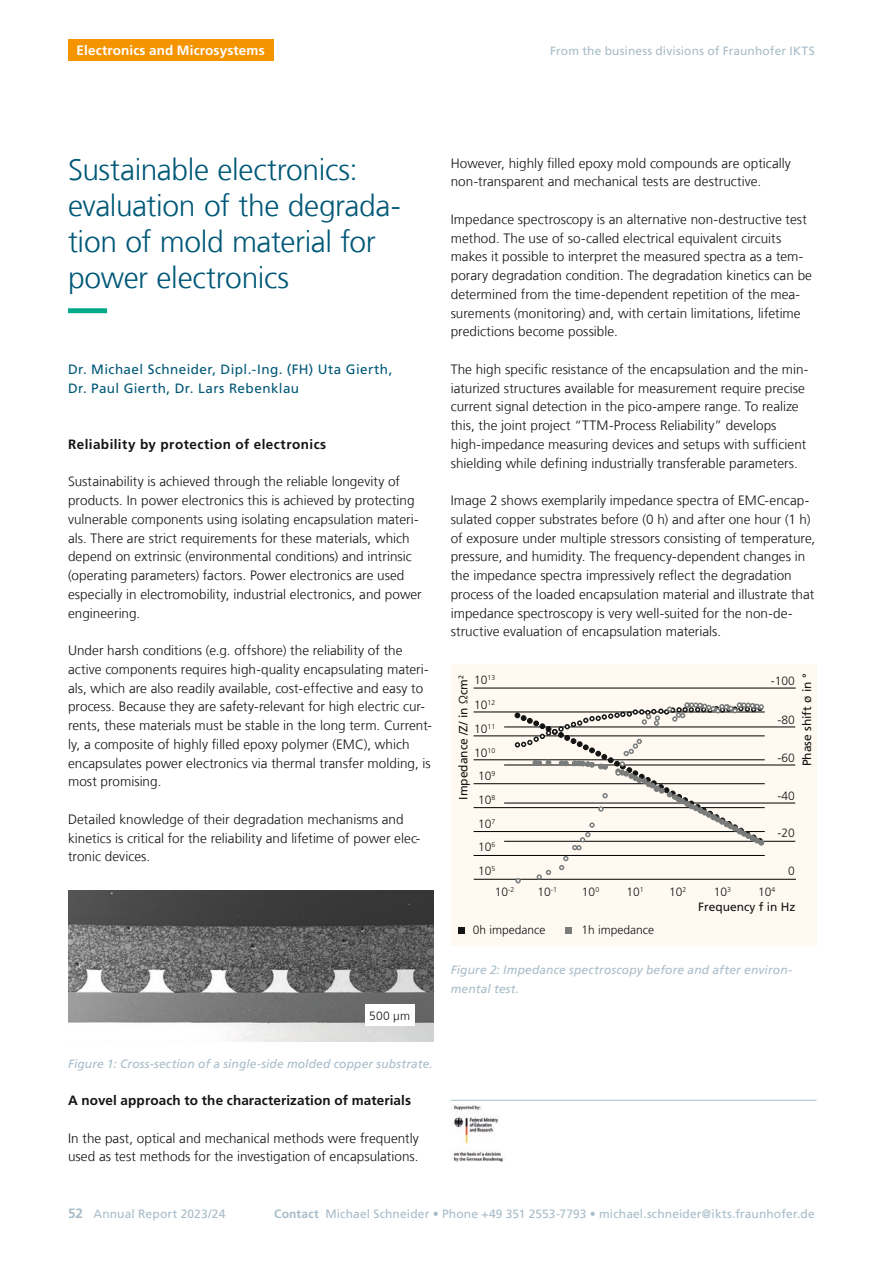
<style>
.page{position:relative;width:893px;height:1263px;background:#fff}
.page>*{position:absolute;margin:0;border:0;box-sizing:border-box;transform-origin:0 0}
.t1{font:300 30px/36px "Frutiger LT Com";letter-spacing:-.01em;color:#005877}
.t2{font:300 13.5px/18.8px "Frutiger LT Com";letter-spacing:.005em;color:#131413}
.t3{font:13.5px/18.8px "Frutiger LT Com";letter-spacing:.03em;color:#005877}
.t4{font:700 13.5px "Frutiger LT Com";letter-spacing:.015em;color:#131413}
.t5{font:700 13.5px "Frutiger LT Com";letter-spacing:.035em;color:#131413}
.t6{font:700 13.5px "Frutiger LT Com";letter-spacing:.01em;color:#fff}
.t7{font:12px "Frutiger LT Com";letter-spacing:.01em;color:#a7bcc8}
.t8{font:italic 12px/18.8px "Frutiger LT Com";letter-spacing:.015em;color:#a7bcc8}
.t9{font:300 12px "Frutiger LT Com";color:#131413}
.t10{font:12px "Frutiger LT Com";color:#131413}
.s1{font-weight:700;font-size:13.5px}
.s2{font-weight:700}
</style>
<div class="page">
<hr style="left:451px;top:1100px;width:365px;height:1px;background:#a7bcc8">
<img style="left:453px;top:1105px;width:50px;height:56px">
<svg style="left:68px;top:308px;width:39px;height:5px"></svg>
<img style="left:68px;top:890px;width:366px;height:151px">
<div style="left:451px;top:664px;width:365px;height:282px;background:#fff9f1"></div>
<hr style="left:474px;top:879px;width:321px;height:1px;background:#000">
<hr style="left:474px;top:855px;width:290px;height:1px;background:#000">
<hr style="left:505px;top:841px;width:290px;height:1px;background:#000">
<hr style="left:505px;top:803px;width:290px;height:1px;background:#000">
<hr style="left:505px;top:765px;width:290px;height:1px;background:#000">
<hr style="left:505px;top:727px;width:290px;height:1px;background:#000">
<hr style="left:474px;top:831px;width:290px;height:1px;background:#000">
<hr style="left:474px;top:807px;width:290px;height:1px;background:#000">
<hr style="left:474px;top:783px;width:290px;height:1px;background:#000">
<hr style="left:474px;top:759px;width:290px;height:1px;background:#000">
<hr style="left:474px;top:736px;width:290px;height:1px;background:#000">
<hr style="left:474px;top:712px;width:290px;height:1px;background:#000">
<hr style="left:474px;top:688px;width:321px;height:1px;background:#000">
<svg style="left:458px;top:927px;width:6px;height:6px"></svg>
<svg style="left:566px;top:927px;width:6px;height:6px"></svg>
<svg style="left:514px;top:702px;width:250px;height:148px"></svg>
<svg style="left:559px;top:856px;width:9px;height:14px"></svg>
<svg style="left:537px;top:870px;width:14px;height:10px"></svg>
<svg style="left:515px;top:878px;width:6px;height:5px"></svg>
<div style="left:68px;top:39px;width:205px;height:21px;background:#f59401"></div>
<div style="left:365px;top:1005px;width:50px;height:21px;background:#fff"></div>
<p class="t6" style="left:77px;top:42px;width:190px">Electronics and Microsystems</p>
<p class="t7" style="left:550px;top:44px;width:266px">From the business divisions of Fraunhofer IKTS</p>
<h1 class="t1" style="left:68px;top:152px;width:334px">Sustainable electronics: evaluation of the degrada&shy;tion of mold material for power electronics</h1>
<p class="t3" style="left:68px;top:360px;width:326px">Dr. Michael Schneider, Dipl.-Ing. (FH) Uta Gierth,<br>Dr. Paul Gierth, Dr. Lars Rebenklau</p>
<p class="t5" style="left:68px;top:436px;width:260px">Reliability by protection of electronics</p>
<p class="t2" style="left:68px;top:472px;width:355px">Sustainability is achieved through the reliable longevity of products. In power electronics this is achieved by protecting vulnerable components using isolating encapsulation materi&shy;als. There are strict requirements for these materials, which depend on extrinsic (environmental conditions) and intrinsic (operating parameters) factors. Power electronics are used especially in electromobility, industrial electronics, and power engineering.</p>
<p class="t2" style="left:68px;top:641px;width:366px">Under harsh conditions (e.g. offshore) the reliability of the active components requires high-quality encapsulating materi&shy;als, which are also readily available, cost-effective and easy to process. Because they are safety-relevant for high electric cur&shy;rents, these materials must be stable in the long term. Current&shy;ly, a composite of highly filled epoxy polymer (EMC), which encapsulates power electronics via thermal transfer molding, is most promising.</p>
<p class="t2" style="left:68px;top:810px;width:354px">Detailed knowledge of their degradation mechanisms and kinetics is critical for the reliability and lifetime of power elec&shy;tronic devices.</p>
<p class="t9" style="left:369px;top:1009px;width:42px">500 µm</p>
<p class="t8" style="left:68px;top:1054px;width:366px">Figure 1: Cross-section of a single-side molded copper substrate.</p>
<p class="t4" style="left:68px;top:1092px;width:344px">A novel approach to the characterization of materials</p>
<p class="t2" style="left:68px;top:1129px;width:352px">In the past, optical and mechanical methods were frequently used as test methods for the investigation of encapsulations.</p>
<p class="t2" style="left:451px;top:154px;width:342px">However, highly filled epoxy mold compounds are optically non-transparent and mechanical tests are destructive.</p>
<p class="t2" style="left:451px;top:210px;width:363px">Impedance spectroscopy is an alternative non-destructive test method. The use of so-called electrical equivalent circuits makes it possible to interpret the measured spectra as a tem&shy;porary degradation condition. The degradation kinetics can be determined from the time-dependent repetition of the mea&shy;surements (monitoring) and, with certain limitations, lifetime predictions become possible.</p>
<p class="t2" style="left:451px;top:360px;width:359px">The high specific resistance of the encapsulation and the min&shy;iaturized structures available for measurement require precise current signal detection in the pico-ampere range. To realize this, the joint project “TTM-Process Reliability” develops high-impedance measuring devices and setups with sufficient shielding while defining industrially transferable parameters.</p>
<p class="t2" style="left:451px;top:491px;width:366px">Image 2 shows exemplarily impedance spectra of EMC-encap&shy;sulated copper substrates before (0 h) and after one hour (1 h) of exposure under multiple stressors consisting of temperature, pressure, and humidity. The frequency-dependent changes in the impedance spectra impressively reflect the degradation process of the loaded encapsulation material and illustrate that impedance spectroscopy is very well-suited for the non-de&shy;structive evaluation of encapsulation materials.</p>
<p class="t10" style="left:456px;top:800px;width:126px;rotate:-90deg">Impedance /Z/ in Ωcm<sup>2</sup></p>
<p class="t10" style="left:800px;top:766px;width:94px;rotate:-90deg">Phase shift ø in °</p>
<p class="t9" style="left:474px;top:673px;width:23px">10<sup>13</sup></p>
<p class="t9" style="left:771px;top:674px;width:26px">-100</p>
<p class="t9" style="left:474px;top:698px;width:23px">10<sup>12</sup></p>
<p class="t9" style="left:778px;top:713px;width:19px">-80</p>
<p class="t9" style="left:474px;top:721px;width:23px">10<sup>11</sup></p>
<p class="t9" style="left:474px;top:746px;width:23px">10<sup>10</sup></p>
<p class="t9" style="left:778px;top:750px;width:19px">-60</p>
<p class="t9" style="left:478px;top:769px;width:19px">10<sup>9</sup></p>
<p class="t9" style="left:778px;top:788px;width:19px">-40</p>
<p class="t9" style="left:478px;top:793px;width:19px">10<sup>8</sup></p>
<p class="t9" style="left:478px;top:816px;width:19px">10<sup>7</sup></p>
<p class="t9" style="left:478px;top:840px;width:19px">10<sup>6</sup></p>
<p class="t9" style="left:778px;top:826px;width:19px">-20</p>
<p class="t9" style="left:478px;top:864px;width:19px">10<sup>5</sup></p>
<p class="t9" style="left:788px;top:864px;width:8px">0</p>
<p class="t9" style="left:495px;top:884px;width:21px">10<sup>-2</sup></p>
<p class="t9" style="left:538px;top:884px;width:21px">10<sup>-1</sup></p>
<p class="t9" style="left:582px;top:884px;width:19px">10<sup>0</sup></p>
<p class="t9" style="left:626px;top:884px;width:19px">10<sup>1</sup></p>
<p class="t9" style="left:669px;top:884px;width:19px">10<sup>2</sup></p>
<p class="t9" style="left:714px;top:884px;width:19px">10<sup>3</sup></p>
<p class="t9" style="left:758px;top:884px;width:19px">10<sup>4</sup></p>
<p class="t10" style="left:698px;top:900px;width:99px">Frequency f in Hz</p>
<p class="t9" style="left:473px;top:923px;width:74px">0h impedance</p>
<p class="t9" style="left:581px;top:923px;width:74px">1h impedance</p>
<p class="t8" style="left:451px;top:960px;width:343px">Figure 2: Impedance spectroscopy before and after environ&shy;mental test.</p>
<p class="t7" style="left:68px;top:1206px;width:159px"><span class="s1">52</span> Annual Report 2023/24</p>
<p class="t7" style="left:274px;top:1206px;width:542px"><span class="s2">Contact</span> Michael Schneider • Phone +49 351 2553-7793 • michael.schneider@ikts.fraunhofer.de</p>
</div>
